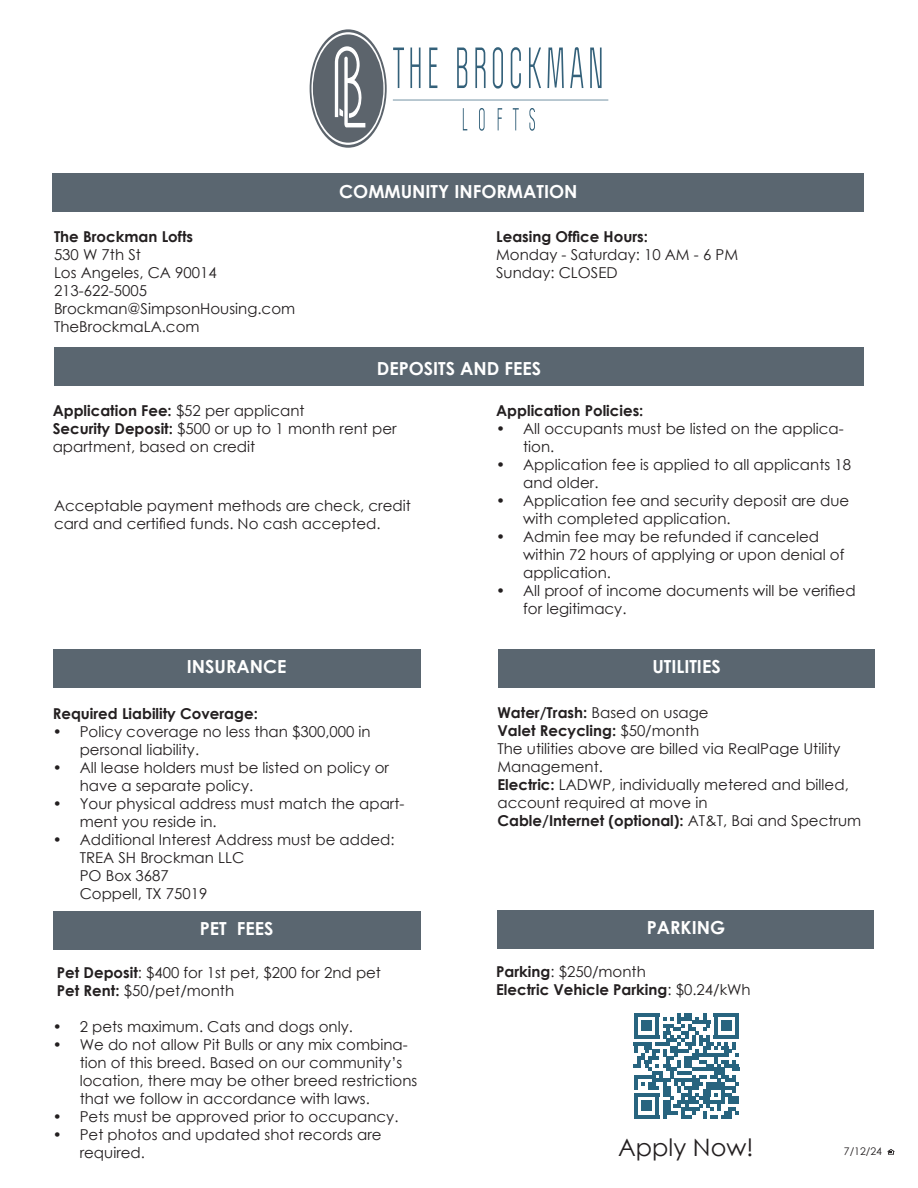
<style>
.page{position:relative;width:918px;height:1188px;background:#fff}
.page>*{position:absolute;margin:0;border:0;box-sizing:border-box;transform-origin:0 0}
.t1{font:24px "Century Gothic";color:#231f20}
.t2{font:700 18px "Century Gothic";color:#fff}
.t3{font:15px/18px "Century Gothic";color:#231f20}
.t4{font:700 15px "Century Gothic";color:#231f20}
.t5{font:10.5px "Century Gothic";color:#231f20}
.s1{font-weight:400}
.s2{font-weight:700}
</style>
<div class="page">
<div style="left:54px;top:347px;width:810px;height:39px;background:#5a6670"></div>
<div style="left:497px;top:910px;width:377px;height:39px;background:#5a6670"></div>
<div style="left:498px;top:649px;width:377px;height:38px;background:#5a6670"></div>
<div style="left:53px;top:649px;width:368px;height:38px;background:#5a6670"></div>
<div style="left:53px;top:173px;width:811px;height:39px;background:#5a6670"></div>
<div style="left:53px;top:911px;width:368px;height:39px;background:#5a6670"></div>
<svg style="left:393px;top:48px;width:11px;height:40px"></svg>
<svg style="left:410px;top:48px;width:11px;height:40px"></svg>
<svg style="left:429px;top:48px;width:8px;height:40px"></svg>
<svg style="left:457px;top:48px;width:10px;height:40px"></svg>
<svg style="left:475px;top:48px;width:11px;height:40px"></svg>
<svg style="left:493px;top:47px;width:10px;height:42px"></svg>
<svg style="left:511px;top:47px;width:10px;height:42px"></svg>
<svg style="left:529px;top:48px;width:12px;height:40px"></svg>
<svg style="left:547px;top:48px;width:17px;height:40px"></svg>
<svg style="left:570px;top:47px;width:13px;height:41px"></svg>
<svg style="left:590px;top:48px;width:12px;height:40px"></svg>
<svg style="left:463px;top:108px;width:4px;height:22px"></svg>
<svg style="left:479px;top:108px;width:6px;height:23px"></svg>
<svg style="left:498px;top:108px;width:4px;height:22px"></svg>
<svg style="left:513px;top:108px;width:6px;height:22px"></svg>
<svg style="left:529px;top:108px;width:6px;height:23px"></svg>
<svg style="left:393px;top:100px;width:215px;height:1px"></svg>
<svg style="left:311px;top:32px;width:74px;height:113px"></svg>
<svg style="left:888px;top:1149px;width:6px;height:6px"></svg>
<svg style="left:634px;top:1013px;width:105px;height:105px"></svg>
<hr style="left:634px;top:1115px;width:25px;height:3px;background:#28647f">
<div style="left:641px;top:1100px;width:11px;height:11px;background:#28647f"></div>
<p class="t4" style="left:54px;top:226px;width:141px">The Brockman Lofts</p>
<p class="t3" style="left:54px;top:246px;width:88px">530 W 7th St</p>
<p class="t3" style="left:54px;top:264px;width:164px">Los Angeles, CA 90014</p>
<p class="t3" style="left:54px;top:282px;width:95px">213-622-5005</p>
<p class="t3" style="left:54px;top:300px;width:243px">Brockman@SimpsonHousing.com</p>
<p class="t3" style="left:54px;top:318px;width:147px">TheBrockmaLA.com</p>
<p class="t2" style="left:339px;top:178px;width:240px">COMMUNITY INFORMATION</p>
<p class="t4" style="left:496px;top:226px;width:153px">Leasing Office Hours:</p>
<p class="t3" style="left:496px;top:246px;width:243px">Monday - Saturday: 10 AM - 6 PM</p>
<p class="t3" style="left:496px;top:264px;width:123px">Sunday: CLOSED</p>
<p class="t2" style="left:377px;top:355px;width:166px">DEPOSITS AND FEES</p>
<p class="t4" style="left:53px;top:400px;width:253px">Application Fee: <span class="s1">$52 per applicant</span></p>
<p class="t3" style="left:53px;top:420px;width:345px"><span class="s2">Security Deposit:</span> $500 or up to 1 month rent per apartment, based on credit</p>
<p class="t3" style="left:54px;top:497px;width:358px">Acceptable payment methods are check, credit card and certified funds. No cash accepted.</p>
<p class="t2" style="left:187px;top:652px;width:101px">INSURANCE</p>
<p class="t4" style="left:53px;top:702px;width:207px">Required Liability Coverage:</p>
<p class="t3" style="left:80px;top:722px;width:293px;text-indent:-27px">• Policy coverage no less than $300,000 in personal liability.</p>
<p class="t3" style="left:80px;top:758px;width:311px;text-indent:-27px">• All lease holders must be listed on policy or have a separate policy.</p>
<p class="t3" style="left:80px;top:794px;width:326px;text-indent:-27px">• Your physical address must match the apart&shy;ment you reside in.</p>
<p class="t3" style="left:80px;top:830px;width:316px;text-indent:-27px">• Additional Interest Address must be added:<br>TREA SH Brockman LLC<br>PO Box 3687<br>Coppell, TX 75019</p>
<p class="t2" style="left:200px;top:915px;width:75px">PET FEES</p>
<p class="t3" style="left:57px;top:963px;width:326px"><span class="s2">Pet Deposit</span>: $400 for 1st pet, $200 for 2nd pet</p>
<p class="t3" style="left:57px;top:981px;width:179px"><span class="s2">Pet Rent:</span> $50/pet/month</p>
<p class="t3" style="left:53px;top:1017px;width:302px">• 2 pets maximum. Cats and dogs only.</p>
<p class="t3" style="left:80px;top:1035px;width:339px;text-indent:-27px">• We do not allow Pit Bulls or any mix combina&shy;tion of this breed. Based on our community’s location, there may be other breed restrictions that we follow in accordance with laws.</p>
<p class="t3" style="left:53px;top:1107px;width:347px">• Pets must be approved prior to occupancy.</p>
<p class="t3" style="left:80px;top:1125px;width:304px;text-indent:-27px">• Pet photos and updated shot records are required.</p>
<p class="t4" style="left:496px;top:400px;width:149px">Application Policies:</p>
<p class="t3" style="left:523px;top:420px;width:322px;text-indent:-27px">• All occupants must be listed on the applica&shy;tion.</p>
<p class="t3" style="left:523px;top:456px;width:329px;text-indent:-27px">• Application fee is applied to all applicants 18 and older.</p>
<p class="t3" style="left:523px;top:492px;width:328px;text-indent:-27px">• Application fee and security deposit are due with completed application.</p>
<p class="t3" style="left:523px;top:528px;width:323px;text-indent:-27px">• Admin fee may be refunded if canceled within 72 hours of applying or upon denial of application.</p>
<p class="t3" style="left:523px;top:582px;width:334px;text-indent:-27px">• All proof of income documents will be verified for legitimacy.</p>
<p class="t2" style="left:652px;top:652px;width:70px">UTILITIES</p>
<p class="t4" style="left:497px;top:701px;width:213px">Water/Trash: <span class="s1">Based on usage</span></p>
<p class="t4" style="left:497px;top:719px;width:203px">Valet Recycling: <span class="s1">$50/month</span></p>
<p class="t3" style="left:497px;top:739px;width:345px">The utilities above are billed via RealPage Utility<br>Management.</p>
<p class="t3" style="left:497px;top:775px;width:353px"><span class="s2">Electric:</span> LADWP, individually metered and billed, account required at move in</p>
<p class="t4" style="left:497px;top:809px;width:365px">Cable/Internet (optional): <span class="s1">AT&amp;T, Bai and Spectrum</span></p>
<p class="t2" style="left:647px;top:914px;width:80px">PARKING</p>
<p class="t3" style="left:496px;top:962px;width:151px"><span class="s2">Parking</span>: $250/month</p>
<p class="t4" style="left:496px;top:978px;width:256px">Electric Vehicle Parking<span class="s1">: $0.24/kWh</span></p>
<p class="t1" style="left:618px;top:1130px;width:137px">Apply Now!</p>
<p class="t5" style="left:844px;top:1144px;width:40px">7/12/24</p>
</div>
